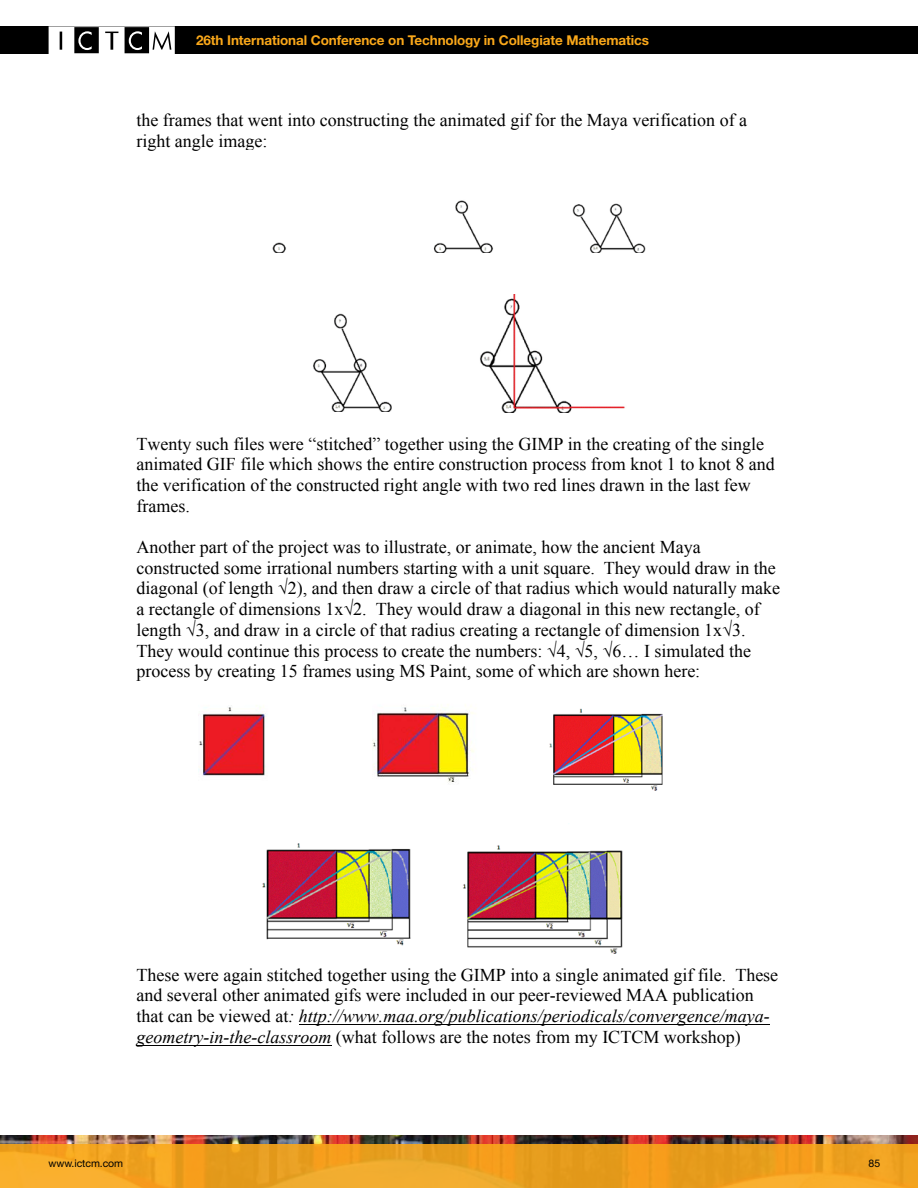
<style>
.page{position:relative;width:918px;height:1188px;background:#fff}
.page>*{position:absolute;margin:0;border:0;box-sizing:border-box;transform-origin:0 0}
.t1{font:18px/20.7px "Times New Roman";color:#000}
.t2{font:700 13.5px "Helvetica Neue";letter-spacing:-.01em;color:#faa81a}
.t3{font:10.5px "Helvetica Neue";letter-spacing:-.01em;color:#000}
.s1{font-style:italic}
</style>
<div class="page">
<hr style="left:299px;top:1025px;width:471px;height:1px;background:#000">
<hr style="left:136px;top:1045px;width:196px;height:1px;background:#000">
<img style="left:272px;top:242px;width:14px;height:10px">
<img style="left:433px;top:200px;width:60px;height:53px">
<img style="left:572px;top:203px;width:74px;height:50px">
<img style="left:313px;top:313px;width:79px;height:99px">
<img style="left:480px;top:294px;width:145px;height:118px">
<img style="left:199px;top:705px;width:174px;height:71px">
<img style="left:373px;top:705px;width:101px;height:78px">
<img style="left:549px;top:708px;width:114px;height:83px">
<img style="left:262px;top:843px;width:149px;height:103px">
<img style="left:463px;top:845px;width:160px;height:109px">
<img style="left:0;top:1136px;width:918px;height:9px">
<div style="left:0;top:26px;width:918px;height:28px;background:#000"></div>
<svg style="left:49px;top:26px;width:126px;height:28px"></svg>
<svg style="left:0;top:1145px;width:918px;height:43px;background:#eea121"></svg>
<p class="t2" style="left:196px;top:32px;width:454px">26th International Conference on Technology in Collegiate Mathematics</p>
<p class="t1" style="left:136px;top:109px;width:612px">the frames that went into constructing the animated gif for the Maya verification of a right angle image:</p>
<p class="t1" style="left:136px;top:433px;width:640px">Twenty such files were “stitched” together using the GIMP in the creating of the single animated GIF file which shows the entire construction process from knot 1 to knot 8 and the verification of the constructed right angle with two red lines drawn in the last few frames.</p>
<p class="t1" style="left:136px;top:536px;width:645px">Another part of the project was to illustrate, or animate, how the ancient Maya constructed some irrational numbers starting with a unit square. They would draw in the diagonal (of length √2), and then draw a circle of that radius which would naturally make a rectangle of dimensions 1x√2. They would draw a diagonal in this new rectangle, of length √3, and draw in a circle of that radius creating a rectangle of dimension 1x√3.<br>They would continue this process to create the numbers: √4, √5, √6… I simulated the process by creating 15 frames using MS Paint, some of which are shown here:</p>
<p class="t1" style="left:136px;top:964px;width:643px">These were again stitched together using the GIMP into a single animated gif file. These and several other animated gifs were included in our peer-reviewed MAA publication that can be viewed at<span class="s1">: http://www.maa.org/publications/periodicals/convergence/maya&shy;geometry-in-the-classroom</span> (what follows are the notes from my ICTCM workshop)</p>
<p class="t3" style="left:49px;top:1157px;width:76px">www.ictcm.com</p>
<p class="t3" style="left:869px;top:1157px;width:13px">85</p>
</div>
